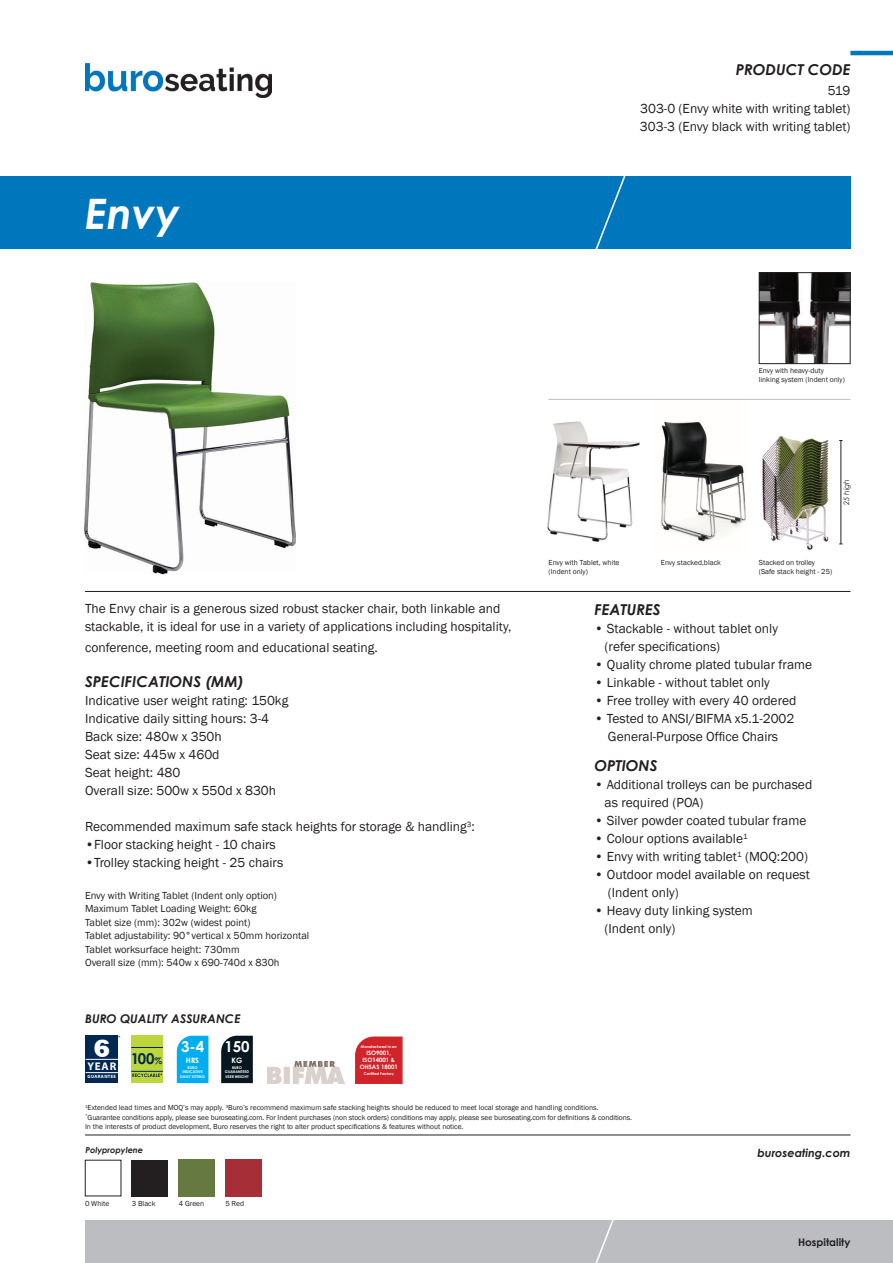
<style>
.page{position:relative;width:893px;height:1263px;background:#fff}
.page>*{position:absolute;margin:0;border:0;box-sizing:border-box;transform-origin:0 0}
.t1{font:italic 700 42px "Century Gothic";color:#fff}
.t2{font:800 25.35px "Rockwell";color:#fff}
.t3{font:italic 700 15px "Century Gothic";color:#231f20}
.t4{font:700 15px "Century Gothic";color:#fff}
.t5{font:700 14.85px "Century Gothic";color:#002853}
.t6{font:13.5px/18px "Franklin Gothic";color:#231f20}
.t7{font:italic 700 12px "Century Gothic";color:#231f20}
.t8{font:italic 700 11.25px "Century Gothic";color:#231f20}
.t9{font:700 11.1px "Myriad";color:#fff}
.t10{font:10.5px "Franklin Gothic";color:#231f20}
.t11{font:700 10.5px "Century Gothic";color:#231f20}
.t12{font:italic 700 8.25px "Century Gothic";color:#231f20}
.t13{font:7.5px/9px "Franklin Gothic";color:#231f20}
.t14{font:italic 7.5px "Century Gothic";color:#231f20}
.t15{font:700 7.5px "Century Gothic";color:#fff}
.t16{font:700 6px/6.8px "Century Gothic";color:#fff;text-align:center}
.t17{font:6px "Century Gothic";color:#231f20}
.t18{font:700 4.65px "Myriad";letter-spacing:.075em;color:#fff}
.t19{font:700 3.75px/4.5px "Century Gothic";color:#fff;text-align:center}
.s1{font-size:9.15px}
</style>
<div class="page">
<div style="left:85px;top:1220px;width:808px;height:43px;background:#bcbdc0"></div>
<svg style="left:595px;top:1220px;width:19px;height:43px"></svg>
<hr style="left:85px;top:1134px;width:765px;height:1px;background:#231f20">
<div style="left:0;top:176px;width:850px;height:73px;background:#0077bd"></div>
<hr style="left:85px;top:591px;width:765px;height:1px;background:#231f20">
<svg style="left:595px;top:176px;width:256px;height:98px"></svg>
<hr style="left:850px;top:51px;width:43px;height:4px;background:#0077bd">
<img style="left:85px;top:64px;width:187px;height:33px">
<div style="left:86px;top:1035px;width:32px;height:48px;background:#002853"></div>
<hr style="left:86px;top:1059px;width:32px;height:1px;background:#fff">
<hr style="left:86px;top:1072px;width:32px;height:1px;background:#fff">
<svg style="left:176px;top:1035px;width:33px;height:49px;background:#1ab6f0"></svg>
<svg style="left:221px;top:1035px;width:32px;height:49px;background:#192831"></svg>
<div style="left:131px;top:1036px;width:32px;height:47px;background:#bdd63e"></div>
<hr style="left:131px;top:1047px;width:32px;height:1px;background:#002853">
<svg style="left:132px;top:1073px;width:30px;height:4px"></svg>
<hr style="left:131px;top:1071px;width:32px;height:1px;background:#002853">
<img style="left:85px;top:283px;width:211px;height:291px">
<div style="left:132px;top:1160px;width:36px;height:36px;background:#231f20"></div>
<img style="left:225px;top:1160px;width:36px;height:36px">
<img style="left:179px;top:1160px;width:36px;height:36px">
<hr style="left:840px;top:440px;width:1px;height:104px;background:#231f20">
<img style="left:547px;top:421px;width:93px;height:121px">
<img style="left:661px;top:421px;width:85px;height:121px">
<img style="left:268px;top:1061px;width:76px;height:22px">
<img style="left:761px;top:274px;width:87px;height:88px">
<div style="left:759px;top:272px;width:91px;height:92px;border:1px solid #231f20"></div>
<hr style="left:549px;top:399px;width:301px;height:1px;background:#bcbdc0">
<svg style="left:355px;top:1036px;width:48px;height:48px;background:#d32e35"></svg>
<img style="left:762px;top:436px;width:67px;height:114px">
<p class="t3" style="left:736px;top:58px;width:116px">PRODUCT CODE</p>
<p class="t1" style="left:85px;top:182px;width:97px">Envy</p>
<p class="t6" style="left:828px;top:81px;width:24px">519</p>
<p class="t6" style="left:640px;top:99px;width:212px">303-0 (Envy white with writing tablet)</p>
<p class="t6" style="left:640px;top:117px;width:212px">303-3 (Envy black with writing tablet)</p>
<p class="t13" style="left:759px;top:366px;width:88px">Envy with heavy-duty linking system (Indent only)</p>
<p class="t6" style="left:85px;top:600px;width:428px">The Envy chair is a generous sized robust stacker chair, both linkable and stackable, it is ideal for use in a variety of applications including hospitality,</p>
<p class="t6" style="left:85px;top:639px;width:294px">conference, meeting room and educational seating.</p>
<p class="t3" style="left:85px;top:670px;width:160px">SPECIFICATIONS (MM)</p>
<p class="t6" style="left:85px;top:692px;width:205px">Indicative user weight rating: 150kg</p>
<p class="t6" style="left:85px;top:710px;width:186px">Indicative daily sitting hours: 3-4</p>
<p class="t6" style="left:85px;top:728px;width:138px">Back size: 480w x 350h</p>
<p class="t6" style="left:85px;top:746px;width:136px">Seat size: 445w x 460d</p>
<p class="t6" style="left:85px;top:764px;width:97px">Seat height: 480</p>
<p class="t6" style="left:85px;top:782px;width:193px">Overall size: 500w x 550d x 830h</p>
<p class="t6" style="left:85px;top:818px;width:391px">Recommended maximum safe stack heights for storage &amp; handling<sup>3</sup>:</p>
<p class="t6" style="left:85px;top:836px;width:192px">•Floor stacking height - 10 chairs</p>
<p class="t6" style="left:85px;top:854px;width:200px">•Trolley stacking height - 25 chairs</p>
<p class="t10" style="left:85px;top:889px;width:193px">Envy with Writing Tablet (Indent only option)</p>
<p class="t10" style="left:85px;top:902px;width:173px">Maximum Tablet Loading Weight: 60kg</p>
<p class="t10" style="left:85px;top:916px;width:167px">Tablet size (mm): 302w (widest point)</p>
<p class="t10" style="left:85px;top:929px;width:226px">Tablet adjustability: 90°vertical x 50mm horizontal</p>
<p class="t10" style="left:85px;top:943px;width:156px">Tablet worksurface height: 730mm</p>
<p class="t10" style="left:85px;top:956px;width:196px">Overall size (mm): 540w x 690-740d x 830h</p>
<p class="t7" style="left:85px;top:1009px;width:157px">BURO QUALITY ASSURANCE</p>
<p class="t17" style="left:118px;top:1034px;width:4px">*</p>
<p class="t2" style="left:93px;top:1033px;width:19px">6</p>
<p class="t4" style="left:181px;top:1035px;width:25px">3-4</p>
<p class="t19" style="left:182px;top:1065px;width:22px">BURO<br>INDICATIVE</p>
<p class="t19" style="left:180px;top:1074px;width:26px">DAILY SITTING</p>
<p class="t4" style="left:224px;top:1035px;width:27px">150</p>
<p class="t19" style="left:232px;top:1065px;width:11px">BURO</p>
<p class="t19" style="left:225px;top:1069px;width:26px;text-align:left">GUARANTEED<br>USER WEIGHT</p>
<p class="t5" style="left:131px;top:1047px;width:33px">100<span class="s1">%</span></p>
<p class="t15" style="left:232px;top:1054px;width:12px">KG</p>
<p class="t15" style="left:186px;top:1054px;width:15px">HRS</p>
<p class="t9" style="left:87px;top:1060px;width:31px">YEAR</p>
<p class="t18" style="left:87px;top:1074px;width:30px">GUARANTEE</p>
<p class="t19" style="left:361px;top:1044px;width:37px">Manufactured in an</p>
<p class="t16" style="left:363px;top:1049px;width:34px">ISO9001,<br>ISO14001 &amp;</p>
<p class="t16" style="left:360px;top:1063px;width:40px">OHSAS 18001</p>
<p class="t19" style="left:364px;top:1071px;width:32px">Certified Factory</p>
<p class="t14" style="left:841px;top:505px;width:28px;rotate:-90deg">25 high</p>
<p class="t13" style="left:549px;top:559px;width:72px">Envy with Tablet, white</p>
<p class="t13" style="left:661px;top:559px;width:62px">Envy stacked,black</p>
<p class="t13" style="left:549px;top:568px;width:41px">(Indent only)</p>
<p class="t13" style="left:759px;top:559px;width:58px">Stacked on trolley</p>
<p class="t13" style="left:759px;top:568px;width:75px">(Safe stack height - 25)</p>
<p class="t3" style="left:594px;top:598px;width:68px">FEATURES</p>
<p class="t6" style="left:605px;top:620px;width:175px;text-indent:-10px">• Stackable - without tablet only (refer specifications)</p>
<p class="t6" style="left:594px;top:656px;width:219px">• Quality chrome plated tubular frame</p>
<p class="t6" style="left:594px;top:674px;width:177px">• Linkable - without tablet only</p>
<p class="t6" style="left:594px;top:692px;width:203px">• Free trolley with every 40 ordered</p>
<p class="t6" style="left:594px;top:710px;width:201px;text-align:center">• Tested to ANSI/BIFMA x5.1-2002<br>General-Purpose Office Chairs</p>
<p class="t3" style="left:594px;top:754px;width:64px">OPTIONS</p>
<p class="t6" style="left:594px;top:776px;width:219px">• Additional trolleys can be purchased</p>
<p class="t6" style="left:605px;top:794px;width:100px">as required (POA)</p>
<p class="t6" style="left:594px;top:812px;width:213px">• Silver powder coated tubular frame</p>
<p class="t6" style="left:594px;top:830px;width:155px">• Colour options available<sup>1</sup></p>
<p class="t6" style="left:594px;top:848px;width:215px">• Envy with writing tablet<sup>1</sup> (MOQ:200)</p>
<p class="t6" style="left:608px;top:866px;width:203px;text-indent:-14px">• Outdoor model available on request (Indent only)</p>
<p class="t6" style="left:594px;top:902px;width:160px">• Heavy duty linking system</p>
<p class="t6" style="left:605px;top:920px;width:72px">(Indent only)</p>
<p class="t13" style="left:85px;top:1103px;width:515px"><sup>1</sup>Extended lead times and MOQ’s may apply. <sup>3</sup>Buro’s recommend maximum safe stacking heights should be reduced to meet local storage and handling conditions.</p>
<p class="t13" style="left:85px;top:1113px;width:548px"><sup>*</sup>Guarantee conditions apply, please see buroseating.com. For Indent purchases (non stock orders) conditions may apply, please see buroseating.com for definitions &amp; conditions.<br>In the interests of product development, Buro reserves the right to alter product specifications &amp; features without notice.</p>
<p class="t12" style="left:85px;top:1143px;width:59px">Polypropylene</p>
<p class="t13" style="left:85px;top:1199px;width:26px">0 White</p>
<p class="t13" style="left:132px;top:1199px;width:25px">3 Black</p>
<p class="t13" style="left:179px;top:1199px;width:27px">4 Green</p>
<p class="t13" style="left:225px;top:1199px;width:20px">5 Red</p>
<p class="t8" style="left:757px;top:1144px;width:94px">buroseating.com</p>
<p class="t11" style="left:798px;top:1234px;width:54px">Hospitality</p>
</div>
